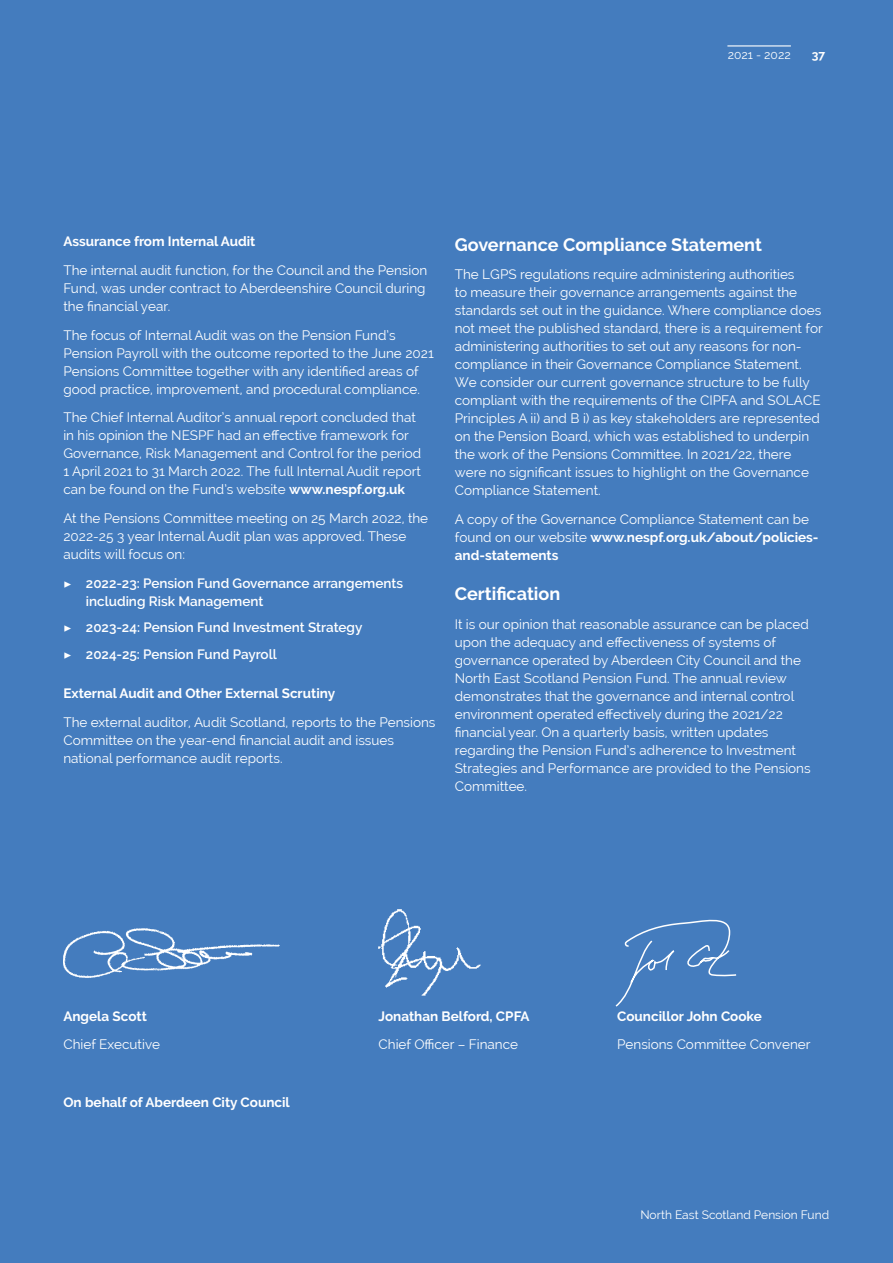
<style>
.page{position:relative;width:893px;height:1263px;background:#fff}
.page>*{position:absolute;margin:0;border:0;box-sizing:border-box;transform-origin:0 0}
.t1{font:700 18px "Raleway";color:#fff}
.t2{font:13.5px/18px "Raleway";color:#fff}
.t3{font:700 13.5px "Raleway";color:#fff}
.t4{font:600 13.5px/18px "Raleway";color:#fff}
.t5{font:12px "Raleway";color:#fff}
.t6{font:700 12px "Raleway";color:#fff}
.s1{font-weight:700}
.s2{font-family:"Minion Pro";font-weight:400}
</style>
<div class="page">
<div style="left:0;top:0;width:893px;height:1262px;background:#447cbe"></div>
<img style="left:378px;top:909px;width:103px;height:86px">
<img style="left:63px;top:928px;width:217px;height:50px">
<hr style="left:727px;top:45px;width:64px;height:1px;background:#fff">
<svg style="left:615px;top:919px;width:122px;height:88px"></svg>
<p class="t5" style="left:727px;top:48px;width:65px">2021 - 2022</p>
<p class="t6" style="left:812px;top:48px;width:15px">37</p>
<p class="t3" style="left:63px;top:234px;width:193px">Assurance from Internal Audit</p>
<p class="t2" style="left:63px;top:261px;width:365px">The internal audit function, for the Council and the Pension<br>Fund, was under contract to Aberdeenshire Council during the financial year.</p>
<p class="t2" style="left:63px;top:326px;width:372px">The focus of Internal Audit was on the Pension Fund’s Pension Payroll with the outcome reported to the June 2021<br>Pensions Committee together with any identified areas of good practice, improvement, and procedural compliance.</p>
<p class="t2" style="left:63px;top:408px;width:359px">The Chief Internal Auditor’s annual report concluded that in his opinion the NESPF had an effective framework for Governance, Risk Management and Control for the period 1 April 2021 to 31 March 2022. The full Internal Audit report can be found on the Fund’s website <span class="s1">www.nespf.org.uk</span></p>
<p class="t2" style="left:63px;top:509px;width:366px">At the Pensions Committee meeting on 25 March 2022, the<br>2022-25 3 year Internal Audit plan was approved. These audits will focus on:</p>
<p class="t4" style="left:86px;top:574px;width:318px;text-indent:-23px"><span class="s2">▶</span> 2022-23: Pension Fund Governance arrangements including Risk Management</p>
<p class="t4" style="left:63px;top:614px;width:300px;line-height:26.5px"><span class="s2">▶</span> 2023-24: Pension Fund Investment Strategy <span class="s2">▶</span> 2024-25: Pension Fund Payroll</p>
<p class="t3" style="left:63px;top:685px;width:273px">External Audit and Other External Scrutiny</p>
<p class="t2" style="left:63px;top:712px;width:373px">The external auditor, Audit Scotland, reports to the Pensions<br>Committee on the year-end financial audit and issues national performance audit reports.</p>
<h1 class="t1" style="left:455px;top:234px;width:309px">Governance Compliance Statement</h1>
<p class="t2" style="left:455px;top:265px;width:369px">The LGPS regulations require administering authorities<br>to measure their governance arrangements against the standards set out in the guidance. Where compliance does not meet the published standard, there is a requirement for administering authorities to set out any reasons for non&shy;compliance in their Governance Compliance Statement.<br>We consider our current governance structure to be fully compliant with the requirements of the CIPFA and SOLACE Principles A ii) and B i) as key stakeholders are represented on the Pension Board, which was established to underpin the work of the Pensions Committee. In 2021/22, there were no significant issues to highlight on the Governance Compliance Statement.</p>
<p class="t2" style="left:455px;top:510px;width:365px">A copy of the Governance Compliance Statement can be found on our website <span class="s1">www.nespf.org.uk/about/policies&shy;and-statements</span></p>
<h1 class="t1" style="left:455px;top:583px;width:107px">Certification</h1>
<p class="t2" style="left:455px;top:615px;width:357px">It is our opinion that reasonable assurance can be placed upon the adequacy and effectiveness of systems of governance operated by Aberdeen City Council and the North East Scotland Pension Fund. The annual review demonstrates that the governance and internal control environment operated effectively during the 2021/22 financial year. On a quarterly basis, written updates regarding the Pension Fund’s adherence to Investment Strategies and Performance are provided to the Pensions Committee.</p>
<p class="t3" style="left:63px;top:1008px;width:85px">Angela Scott</p>
<p class="t3" style="left:378px;top:1008px;width:152px">Jonathan Belford, CPFA</p>
<p class="t3" style="left:617px;top:1008px;width:146px">Councillor John Cooke</p>
<p class="t2" style="left:63px;top:1035px;width:98px">Chief Executive</p>
<p class="t2" style="left:378px;top:1035px;width:141px">Chief Officer – Finance</p>
<p class="t2" style="left:617px;top:1035px;width:195px">Pensions Committee Convener</p>
<p class="t3" style="left:63px;top:1093px;width:228px">On behalf of Aberdeen City Council</p>
<p class="t5" style="left:640px;top:1207px;width:190px">North East Scotland Pension Fund</p>
</div>
